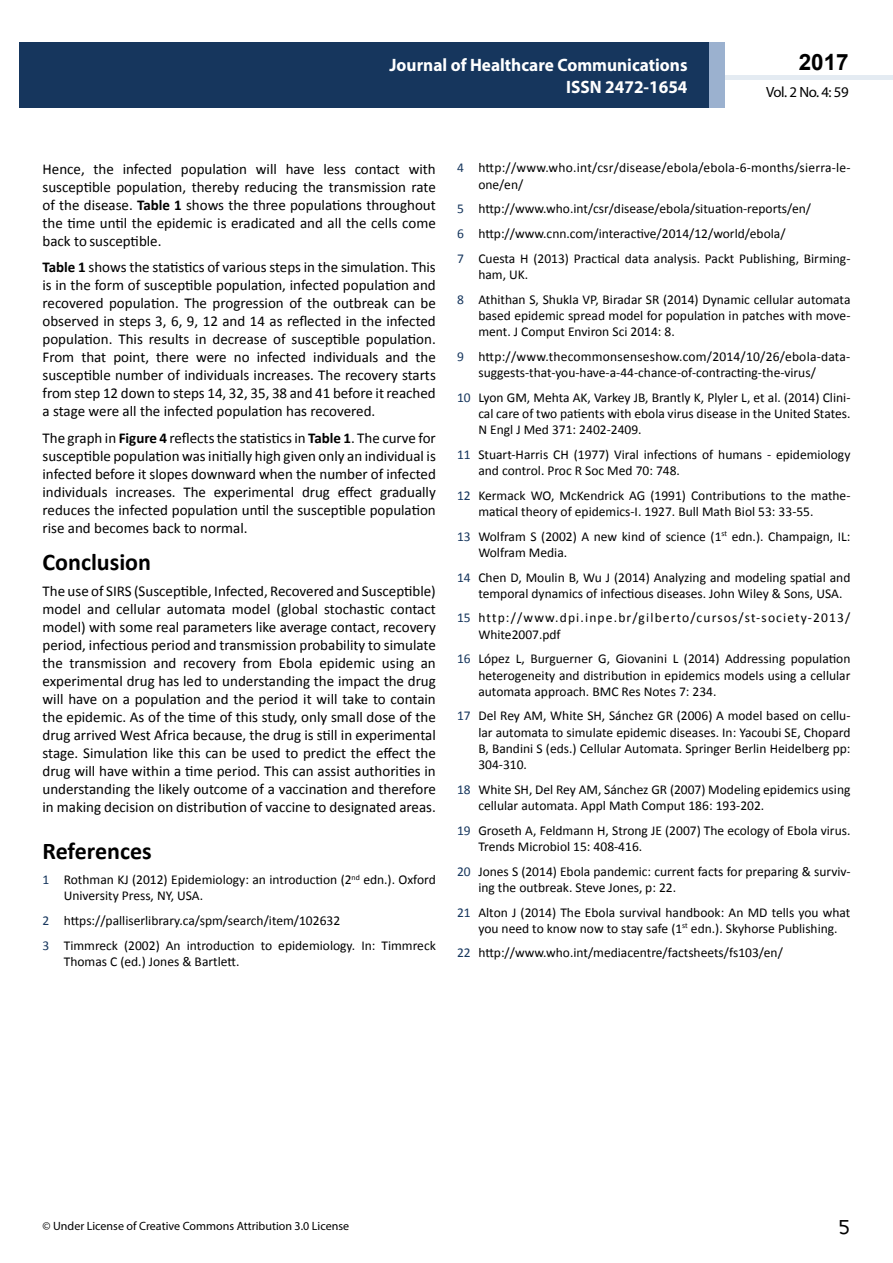
<style>
.page{position:relative;width:893px;height:1263px;background:#fff}
.page>*{position:absolute;margin:0;border:0;box-sizing:border-box;transform-origin:0 0}
.t1{font:25.5px "Tunga";color:#000}
.t2{font:700 24px "Calibri";color:#000}
.t3{font:700 22.5px "Arial";color:#000}
.t4{font:700 18px/21.6px "Myriad Pro";color:#fff;text-align:right;scale:.96 1}
.t5{font:15px/18px "Calibri";color:#000;text-align:justify}
.t6{font:14.85px "Myriad Pro";letter-spacing:-.03em;color:#000}
.t7{font:13.5px/16.2px "Calibri";color:#000}
.t8{font:13.5px/16.2px "Calibri";letter-spacing:.02em;color:#000}
.t9{font:13.5px/16.2px "Calibri";letter-spacing:.085em;color:#000}
.t10{font:12px "Myriad Pro";color:#000}
.s1{font-weight:700}
.s2{color:#16365d}
</style>
<div class="page">
<hr style="left:725px;top:75px;width:168px;height:4px;background:#e4ebf2">
<div style="left:19px;top:42px;width:690px;height:66px;background:#16365d"></div>
<div style="left:709px;top:42px;width:16px;height:66px;background:#9bb1cf"></div>
<h3 class="t4" style="left:389px;top:54px;width:312px">Journal of Healthcare Communications<br>ISSN 2472-1654</h3>
<h3 class="t4" style="left:517px;top:53px;width:198px">ARCHIVOS DE MEDICINA<br>ISSN 1698-9 65</h3>
<h3 class="t3" style="left:799px;top:47px;width:52px">2017</h3>
<p class="t6" style="left:766px;top:83px;width:84px">Vol. 2 No. 4: 59</p>
<p class="t5" style="left:43px;top:160px;width:395px">Hence, the infected population will have less contact with susceptible population, thereby reducing the transmission rate of the disease. <span class="s1">Table 1</span> shows the three populations throughout the time until the epidemic is eradicated and all the cells come back to susceptible.</p>
<p class="t5" style="left:43px;top:258px;width:395px"><span class="s1">Table 1</span> shows the statistics of various steps in the simulation. This is in the form of susceptible population, infected population and recovered population. The progression of the outbreak can be observed in steps 3, 6, 9, 12 and 14 as reflected in the infected population. This results in decrease of susceptible population.<br>From that point, there were no infected individuals and the susceptible number of individuals increases. The recovery starts from step 12 down to steps 14, 32, 35, 38 and 41 before it reached a stage were all the infected population has recovered.</p>
<p class="t5" style="left:43px;top:429px;width:395px">The graph in <span class="s1">Figure 4</span> reflects the statistics in <span class="s1">Table 1</span>. The curve for susceptible population was initially high given only an individual is infected before it slopes downward when the number of infected individuals increases. The experimental drug effect gradually reduces the infected population until the susceptible population rise and becomes back to normal.</p>
<h2 class="t2" style="left:43px;top:547px;width:110px">Conclusion</h2>
<p class="t5" style="left:43px;top:582px;width:395px">The use of SIRS (Susceptible, Infected, Recovered and Susceptible) model and cellular automata model (global stochastic contact model) with some real parameters like average contact, recovery period, infectious period and transmission probability to simulate the transmission and recovery from Ebola epidemic using an experimental drug has led to understanding the impact the drug will have on a population and the period it will take to contain the epidemic. As of the time of this study, only small dose of the drug arrived West Africa because, the drug is still in experimental stage. Simulation like this can be used to predict the effect the drug will have within a time period. This can assist authorities in understanding the likely outcome of a vaccination and therefore in making decision on distribution of vaccine to designated areas.</p>
<h2 class="t2" style="left:43px;top:836px;width:111px">References</h2>
<p class="t7" style="left:64px;top:871px;width:374px;text-indent:-21px"><span class="s2">1</span> Rothman KJ (2012) Epidemiology: an introduction (2<sup>nd</sup> edn.). Oxford<br>University Press, NY, USA.</p>
<p class="t7" style="left:43px;top:908px;width:395px;line-height:24.8px"><span class="s2">2</span> https://palliserlibrary.ca/spm/search/item/102632<br><span class="s2">3</span> Timmreck (2002) An introduction to epidemiology. In: Timmreck</p>
<p class="t7" style="left:64px;top:953px;width:177px">Thomas C (ed.) Jones &amp; Bartlett.</p>
<p class="t8" style="left:478px;top:160px;width:374px;text-indent:-21px"><span class="s2">4</span> http://www.who.int/csr/disease/ebola/ebola-6-months/sierra-le&shy;one/en/</p>
<p class="t7" style="left:457px;top:197px;width:395px;line-height:24.8px"><span class="s2">5</span> http://www.who.int/csr/disease/ebola/situation-reports/en/<br><span class="s2">6</span> http://www.cnn.com/interactive/2014/12/world/ebola/<br><span class="s2">7</span> Cuesta H (2013) Practical data analysis. Packt Publishing, Birming-</p>
<p class="t7" style="left:457px;top:262px;width:395px;line-height:24.8px;text-indent:21px">ham, UK.<br><span class="s2">8</span> Athithan S, Shukla VP, Biradar SR (2014) Dynamic cellular automata</p>
<p class="t7" style="left:478px;top:307px;width:374px">based epidemic spread model for population in patches with move&shy;ment. J Comput Environ Sci 2014: 8.</p>
<p class="t7" style="left:478px;top:348px;width:373px;text-indent:-21px"><span class="s2">9</span> http://www.thecommonsenseshow.com/2014/10/26/ebola-data&shy;suggests-that-you-have-a-44-chance-of-contracting-the-virus/</p>
<p class="t7" style="left:478px;top:389px;width:374px;text-align:justify;text-indent:-21px"><span class="s2">10</span> Lyon GM, Mehta AK, Varkey JB, Brantly K, Plyler L, et al. (2014) Clini&shy;cal care of two patients with ebola virus disease in the United States.<br>N Engl J Med 371: 2402-2409.</p>
<p class="t7" style="left:478px;top:446px;width:374px;text-indent:-21px"><span class="s2">11</span> Stuart-Harris CH (1977) Viral infections of humans - epidemiology and control. Proc R Soc Med 70: 748.</p>
<p class="t7" style="left:478px;top:487px;width:374px;text-indent:-21px"><span class="s2">12</span> Kermack WO, McKendrick AG (1991) Contributions to the mathe&shy;matical theory of epidemics-I. 1927. Bull Math Biol 53: 33-55.</p>
<p class="t7" style="left:478px;top:528px;width:374px;text-indent:-21px"><span class="s2">13</span> Wolfram S (2002) A new kind of science (1<sup>st</sup> edn.). Champaign, IL:<br>Wolfram Media.</p>
<p class="t7" style="left:478px;top:569px;width:374px;text-indent:-21px"><span class="s2">14</span> Chen D, Moulin B, Wu J (2014) Analyzing and modeling spatial and temporal dynamics of infectious diseases. John Wiley &amp; Sons, USA.</p>
<p class="t9" style="left:478px;top:610px;width:374px;text-indent:-21px"><span class="s2">15</span> http://www.dpi.inpe.br/gilberto/cursos/st-society-2013/<br>White2007.pdf</p>
<p class="t7" style="left:478px;top:651px;width:374px;text-align:justify;text-indent:-21px"><span class="s2">16</span> López L, Burguerner G, Giovanini L (2014) Addressing population heterogeneity and distribution in epidemics models using a cellular automata approach. BMC Res Notes 7: 234.</p>
<p class="t7" style="left:478px;top:708px;width:374px;text-align:justify;text-indent:-21px"><span class="s2">17</span> Del Rey AM, White SH, Sánchez GR (2006) A model based on cellu&shy;lar automata to simulate epidemic diseases. In: Yacoubi SE, Chopard B, Bandini S (eds.) Cellular Automata. Springer Berlin Heidelberg pp:<br>304-310.</p>
<p class="t7" style="left:478px;top:781px;width:374px;text-indent:-21px"><span class="s2">18</span> White SH, Del Rey AM, Sánchez GR (2007) Modeling epidemics using cellular automata. Appl Math Comput 186: 193-202.</p>
<p class="t7" style="left:478px;top:822px;width:374px;text-indent:-21px"><span class="s2">19</span> Groseth A, Feldmann H, Strong JE (2007) The ecology of Ebola virus.<br>Trends Microbiol 15: 408-416.</p>
<p class="t7" style="left:478px;top:863px;width:374px;text-indent:-21px"><span class="s2">20</span> Jones S (2014) Ebola pandemic: current facts for preparing &amp; surviv&shy;ing the outbreak. Steve Jones, p: 22.</p>
<p class="t7" style="left:478px;top:904px;width:374px;text-indent:-21px"><span class="s2">21</span> Alton J (2014) The Ebola survival handbook: An MD tells you what you need to know now to stay safe (1<sup>st</sup> edn.). Skyhorse Publishing.</p>
<p class="t7" style="left:457px;top:945px;width:327px"><span class="s2">22</span> http://www.who.int/mediacentre/factsheets/fs103/en/</p>
<p class="t10" style="left:42px;top:1218px;width:308px">© Under License of Creative Commons Attribution 3.0 License</p>
<h1 class="t1" style="left:839px;top:1210px;width:13px">5</h1>
</div>
